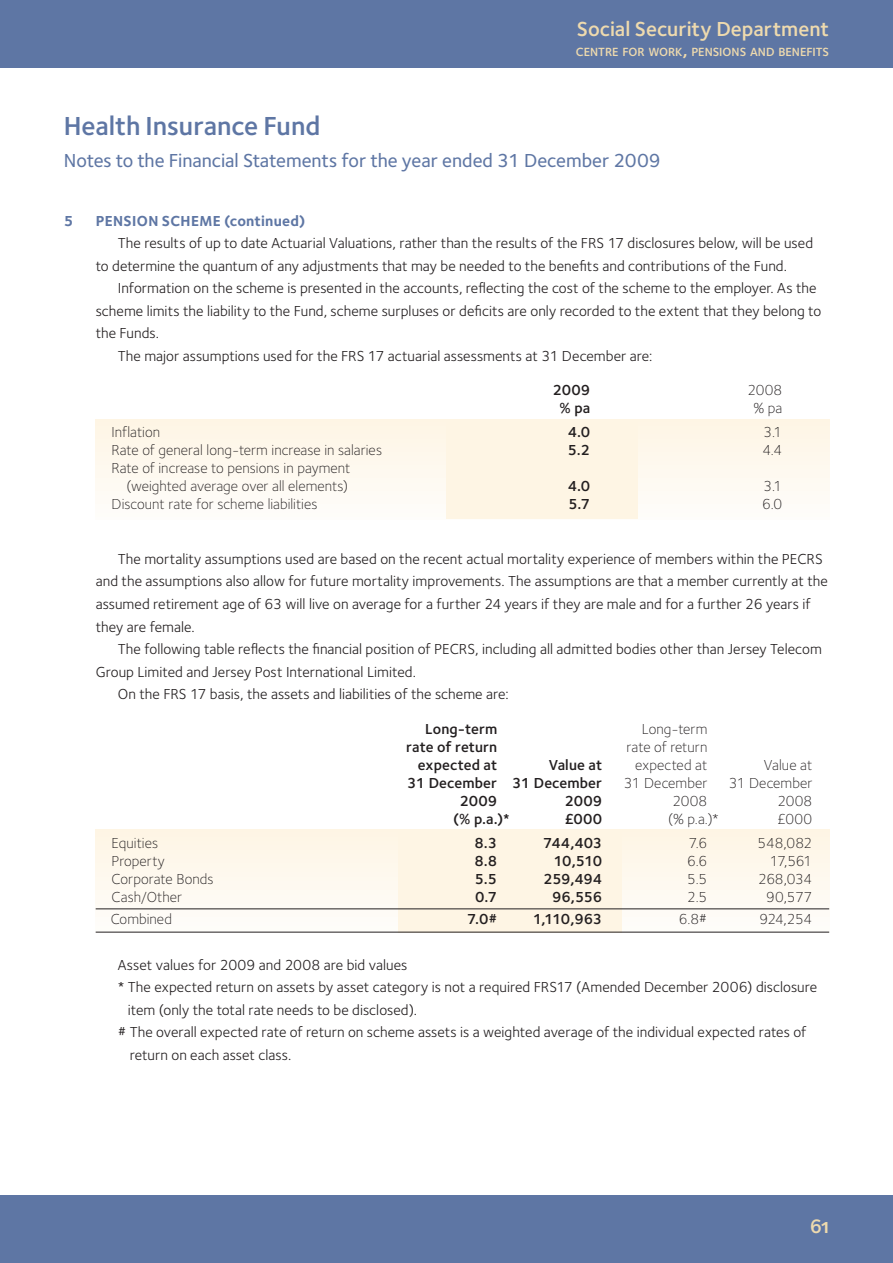
<style>
.page{position:relative;width:893px;height:1263px;background:#fff}
.page>*{position:absolute;margin:0;border:0;box-sizing:border-box;transform-origin:0 0}
.Header_18pt{font:600 27px "Foundry Sterling";color:#5e76a4}
.t1{font:600 21px "Foundry Sterling";color:#eedaae}
.t2{font:21px "Foundry Sterling Demi Expert";color:#eedaae}
.Header_12pt{font:500 19.5px "Foundry Sterling";color:#5e76a4}
.Paragraph_Notes_Inde{font:15px/22.5px "Foundry Sterling";color:#231f20}
.Table_2_Notes{font:300 15px "Foundry Sterling";color:#231f20}
.Table_4_Notes{font:300 15px "Foundry Sterling";color:#231f20}
.Table_4_Notes-2{font:600 15px "Foundry Sterling";letter-spacing:.005em;color:#231f20}
.Heading_Notes_1_0_Bo{font:700 15px "Foundry Sterling";letter-spacing:.015em;color:#5e76a4}
.Table_4_Notes_total{font:300 15px "Foundry Sterling";color:#231f20}
.Table_4_Notes_total-2{font:600 15px "Foundry Sterling";letter-spacing:-.035em;color:#231f20}
.Table_2_Notes-2{font:600 15px "Foundry Sterling";color:#231f20}
.Table_2_Notes_Y___up{font:600 15px "Foundry Sterling";letter-spacing:.005em;color:#231f20}
.Table_2_Notes_Y___up-2{font:300 15px "Foundry Sterling";letter-spacing:.005em;color:#231f20}
.t3{font:600 12.3px "Foundry Sterling";color:#eedaae}
.s1{font-size:17.55px}
</style>
<div class="page">
<div style="left:96px;top:419px;width:733px;height:100px;background:#fef9ef"></div>
<div style="left:446px;top:419px;width:192px;height:100px;background:#fef5e4"></div>
<div style="left:96px;top:830px;width:733px;height:102px;background:#fef9ef"></div>
<div style="left:399px;top:830px;width:223px;height:102px;background:#fef5e4"></div>
<div style="left:0;top:0;width:893px;height:68px;background:#5e76a4"></div>
<div style="left:0;top:1195px;width:893px;height:68px;background:#5e76a4"></div>
<hr style="left:96px;top:908px;width:733px;height:1px;background:#231f20">
<hr style="left:96px;top:932px;width:733px;height:1px;background:#231f20">
<h2 class="t1" style="left:577px;top:17px;width:254px">Social Security Department</h2>
<p class="t3" style="left:576px;top:44px;width:255px">CENTRE FOR WORK<span class="s1">,</span> PENSIONS AND BENEFITS</p>
<p class="Header_18pt" style="left:64px;top:110px;width:258px">Health Insurance Fund</p>
<p class="Header_12pt" style="left:64px;top:149px;width:598px">Notes to the Financial Statements for the year ended 31 December 2009</p>
<p class="Heading_Notes_1_0_Bo" style="left:64px;top:212px;width:11px">5</p>
<p class="Heading_Notes_1_0_Bo" style="left:96px;top:212px;width:211px">PENSION SCHEME (continued)</p>
<p class="Paragraph_Notes_Inde" style="left:96px;top:232px;width:719px;text-indent:22px">The results of up to date Actuarial Valuations, rather than the results of the FRS 17 disclosures below, will be used to determine the quantum of any adjustments that may be needed to the benefits and contributions of the Fund.</p>
<p class="Paragraph_Notes_Inde" style="left:96px;top:277px;width:727px;text-indent:22px">Information on the scheme is presented in the accounts, reflecting the cost of the scheme to the employer. As the scheme limits the liability to the Fund, scheme surpluses or deficits are only recorded to the extent that they belong to the Funds.</p>
<p class="Paragraph_Notes_Inde" style="left:118px;top:344px;width:536px">The major assumptions used for the FRS 17 actuarial assessments at 31 December are:</p>
<p class="Table_2_Notes_Y___up" style="left:553px;top:381px;width:39px">2009</p>
<p class="Table_2_Notes_Y___up-2" style="left:747px;top:382px;width:36px">2008</p>
<p class="Table_2_Notes_Y___up" style="left:560px;top:399px;width:32px">% pa</p>
<p class="Table_2_Notes_Y___up-2" style="left:753px;top:400px;width:31px">% pa</p>
<p class="Table_2_Notes" style="left:112px;top:424px;width:50px">Inflation</p>
<p class="Table_2_Notes-2" style="left:568px;top:423px;width:24px">4.0</p>
<p class="Table_2_Notes" style="left:763px;top:424px;width:20px">3.1</p>
<p class="Table_2_Notes" style="left:112px;top:442px;width:272px">Rate of general long-term increase in salaries</p>
<p class="Table_2_Notes-2" style="left:568px;top:441px;width:24px">5.2</p>
<p class="Table_2_Notes" style="left:762px;top:442px;width:21px">4.4</p>
<p class="Table_2_Notes" style="left:112px;top:460px;width:240px">Rate of increase to pensions in payment</p>
<p class="Table_2_Notes" style="left:127px;top:478px;width:223px">(weighted average over all elements)</p>
<p class="Table_2_Notes-2" style="left:568px;top:477px;width:24px">4.0</p>
<p class="Table_2_Notes" style="left:763px;top:478px;width:20px">3.1</p>
<p class="Table_2_Notes" style="left:112px;top:496px;width:207px">Discount rate for scheme liabilities</p>
<p class="Table_2_Notes-2" style="left:568px;top:495px;width:23px">5.7</p>
<p class="Table_2_Notes" style="left:762px;top:496px;width:22px">6.0</p>
<p class="Paragraph_Notes_Inde" style="left:96px;top:547px;width:734px;text-indent:22px">The mortality assumptions used are based on the recent actual mortality experience of members within the PECRS and the assumptions also allow for future mortality improvements. The assumptions are that a member currently at the assumed retirement age of 63 will live on average for a further 24 years if they are male and for a further 26 years if they are female.</p>
<p class="Paragraph_Notes_Inde" style="left:96px;top:638px;width:728px;text-indent:22px">The following table reflects the financial position of PECRS, including all admitted bodies other than Jersey Telecom<br>Group Limited and Jersey Post International Limited.</p>
<p class="Paragraph_Notes_Inde" style="left:118px;top:683px;width:392px">On the FRS 17 basis, the assets and liabilities of the scheme are:</p>
<p class="Table_4_Notes-2" style="left:425px;top:720px;width:74px">Long-term</p>
<p class="Table_4_Notes" style="left:642px;top:720px;width:67px">Long-term</p>
<p class="Table_4_Notes-2" style="left:406px;top:738px;width:93px">rate of return</p>
<p class="Table_4_Notes" style="left:627px;top:738px;width:82px">rate of return</p>
<p class="Table_4_Notes-2" style="left:418px;top:756px;width:81px">expected at</p>
<p class="Table_4_Notes-2" style="left:549px;top:756px;width:55px">Value at</p>
<p class="Table_4_Notes" style="left:635px;top:756px;width:74px">expected at</p>
<p class="Table_4_Notes" style="left:764px;top:756px;width:50px">Value at</p>
<p class="Table_4_Notes-2" style="left:407px;top:774px;width:197px">31 December 31 December</p>
<p class="Table_4_Notes" style="left:624px;top:774px;width:85px">31 December</p>
<p class="Table_4_Notes" style="left:729px;top:774px;width:85px">31 December</p>
<p class="Table_4_Notes-2" style="left:460px;top:792px;width:39px">2009</p>
<p class="Table_4_Notes-2" style="left:565px;top:792px;width:39px">2009</p>
<p class="Table_4_Notes" style="left:672px;top:792px;width:36px">2008</p>
<p class="Table_4_Notes" style="left:777px;top:792px;width:36px">2008</p>
<p class="Table_4_Notes-2" style="left:453px;top:810px;width:58px">(% p.a.)*</p>
<p class="Table_4_Notes-2" style="left:564px;top:810px;width:40px">£000</p>
<p class="Table_4_Notes" style="left:668px;top:810px;width:52px">(% p.a.)*</p>
<p class="Table_4_Notes" style="left:777px;top:810px;width:37px">£000</p>
<p class="Table_4_Notes" style="left:112px;top:834px;width:48px">Equities</p>
<p class="Table_4_Notes-2" style="left:474px;top:834px;width:24px">8.3</p>
<p class="Table_4_Notes-2" style="left:543px;top:834px;width:61px">744,403</p>
<p class="Table_4_Notes" style="left:689px;top:834px;width:20px">7.6</p>
<p class="Table_4_Notes" style="left:757px;top:834px;width:56px">548,082</p>
<p class="Table_4_Notes" style="left:112px;top:852px;width:55px">Property</p>
<p class="Table_4_Notes-2" style="left:474px;top:852px;width:24px">8.8</p>
<p class="Table_4_Notes-2" style="left:554px;top:852px;width:50px">10,510</p>
<p class="Table_4_Notes" style="left:687px;top:852px;width:22px">6.6</p>
<p class="Table_4_Notes" style="left:770px;top:852px;width:44px">17,561</p>
<p class="Table_4_Notes" style="left:112px;top:870px;width:104px">Corporate Bonds</p>
<p class="Table_4_Notes-2" style="left:475px;top:870px;width:24px">5.5</p>
<p class="Table_4_Notes-2" style="left:543px;top:870px;width:60px">259,494</p>
<p class="Table_4_Notes" style="left:687px;top:870px;width:22px">5.5</p>
<p class="Table_4_Notes" style="left:758px;top:870px;width:56px">268,034</p>
<p class="Table_4_Notes" style="left:112px;top:888px;width:72px">Cash/Other</p>
<p class="Table_4_Notes-2" style="left:475px;top:888px;width:24px">0.7</p>
<p class="Table_4_Notes-2" style="left:552px;top:888px;width:52px">96,556</p>
<p class="Table_4_Notes" style="left:687px;top:888px;width:22px">2.5</p>
<p class="Table_4_Notes" style="left:766px;top:888px;width:48px">90,577</p>
<p class="Table_4_Notes_total" style="left:111px;top:910px;width:63px">Combined</p>
<p class="Table_4_Notes_total-2" style="left:467px;top:910px;width:31px">7.0#</p>
<p class="Table_4_Notes_total-2" style="left:533px;top:910px;width:71px">1,110,963</p>
<p class="Table_4_Notes_total" style="left:679px;top:910px;width:30px">6.8#</p>
<p class="Table_4_Notes_total" style="left:759px;top:910px;width:54px">924,254</p>
<p class="Paragraph_Notes_Inde" style="left:118px;top:953px;width:291px">Asset values for 2009 and 2008 are bid values</p>
<p class="Paragraph_Notes_Inde" style="left:128px;top:976px;width:691px;text-indent:-10px">* The expected return on assets by asset category is not a required FRS17 (Amended December 2006) disclosure item (only the total rate needs to be disclosed).</p>
<p class="Paragraph_Notes_Inde" style="left:130px;top:1021px;width:678px;text-indent:-12px"># The overall expected rate of return on scheme assets is a weighted average of the individual expected rates of return on each asset class.</p>
<h2 class="t2" style="left:810px;top:1213px;width:21px">61</h2>
</div>
